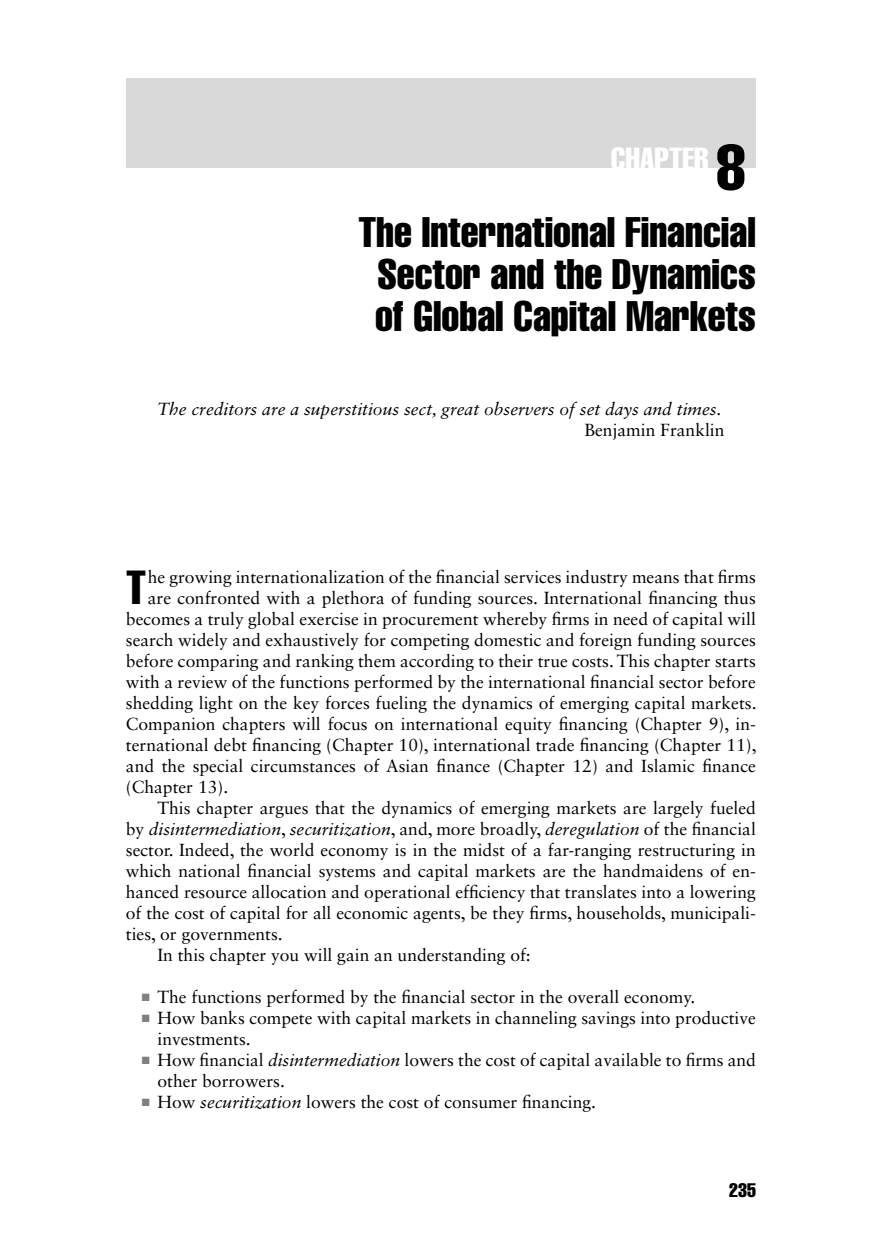
<style>
.page{position:relative;width:882px;height:1260px;background:#fff}
.page>*{position:absolute;margin:0;border:0;box-sizing:border-box;transform-origin:0 0}
.t1{font:47.07px "Helvetica LT Std Comp";color:#000}
.t2{font:42px/42px "Helvetica LT Std Comp";color:#000;text-align:center}
.t3{font:31.5px "Helvetica LT Std Comp";color:#fff}
.t4{font:19.25px "Helvetica LT Std Comp";color:#000}
.t5{font:17.5px/21px "Sabon LT Std";color:#000}
.t6{font:italic 17.5px/21px "Sabon LT Std";color:#000;text-align:right}
.s1{font-size:63px;color:#000}
.s2{font-style:normal}
.s3{color:#808080}
.s4{font-style:italic}
</style>
<div class="page">
<div style="left:126px;top:79px;width:630px;height:89px;background:#d9d9d9"></div>
<p class="t3" style="left:611px;top:138px;width:136px">Chapter <span class="s1">8</span></p>
<p class="t2" style="left:358px;top:211px;width:399px">The International Financial<br>Sector and the Dynamics of Global Capital Markets</p>
<p class="t6" style="left:158px;top:399px;width:569px">The creditors are a superstitious sect, great observers of set days and times.<br><span class="s2">Benjamin Franklin</span></p>
<p class="t1" style="left:126px;top:557px;width:20px">T</p>
<p class="t5" style="left:148px;top:566px;width:609px">he growing internationalization of the financial services industry means that firms</p>
<p class="t5" style="left:148px;top:587px;width:610px">are confronted with a plethora of funding sources. International financing thus</p>
<p class="t5" style="left:126px;top:608px;width:631px">becomes a truly global exercise in procurement whereby firms in need of capital will</p>
<p class="t5" style="left:126px;top:629px;width:632px">search widely and exhaustively for competing domestic and foreign funding sources</p>
<p class="t5" style="left:126px;top:650px;width:632px">before comparing and ranking them according to their true costs. This chapter starts</p>
<p class="t5" style="left:126px;top:671px;width:631px">with a review of the functions performed by the international financial sector before</p>
<p class="t5" style="left:126px;top:692px;width:632px">shedding light on the key forces fueling the dynamics of emerging capital markets.</p>
<p class="t5" style="left:126px;top:713px;width:632px">Companion chapters will focus on international equity financing (Chapter 9), in-</p>
<p class="t5" style="left:126px;top:734px;width:632px">ternational debt financing (Chapter 10), international trade financing (Chapter 11),</p>
<p class="t5" style="left:126px;top:755px;width:631px">and the special circumstances of Asian finance (Chapter 12) and Islamic finance</p>
<p class="t5" style="left:126px;top:776px;width:104px">(Chapter 13).</p>
<p class="t5" style="left:157px;top:797px;width:600px">This chapter argues that the dynamics of emerging markets are largely fueled</p>
<p class="t6" style="left:126px;top:818px;width:631px"><span class="s2">by</span> disintermediation<span class="s2">,</span> securitization<span class="s2">, and, more broadly,</span> deregulation <span class="s2">of the financial</span></p>
<p class="t5" style="left:126px;top:839px;width:631px">sector. Indeed, the world economy is in the midst of a far-ranging restructuring in</p>
<p class="t5" style="left:126px;top:860px;width:632px">which national financial systems and capital markets are the handmaidens of en-</p>
<p class="t5" style="left:126px;top:881px;width:631px">hanced resource allocation and operational efficiency that translates into a lowering</p>
<p class="t5" style="left:126px;top:902px;width:632px">of the cost of capital for all economic agents, be they firms, households, municipali-</p>
<p class="t5" style="left:126px;top:923px;width:158px">ties, or governments.</p>
<p class="t5" style="left:157px;top:944px;width:375px">In this chapter you will gain an understanding of:</p>
<p class="t5" style="left:142px;top:986px;width:555px"><span class="s3">■</span> The functions performed by the financial sector in the overall economy.</p>
<p class="t5" style="left:158px;top:1007px;width:600px;text-indent:-16px"><span class="s3">■</span> How banks compete with capital markets in channeling savings into productive investments.</p>
<p class="t5" style="left:158px;top:1049px;width:600px;text-indent:-16px"><span class="s3">■</span> How financial <span class="s4">disintermediation</span> lowers the cost of capital available to firms and other borrowers.</p>
<p class="t5" style="left:142px;top:1091px;width:456px"><span class="s3">■</span> How <span class="s4">securitization</span> lowers the cost of consumer financing.</p>
<p class="t4" style="left:729px;top:1178px;width:28px">235</p>
</div>
